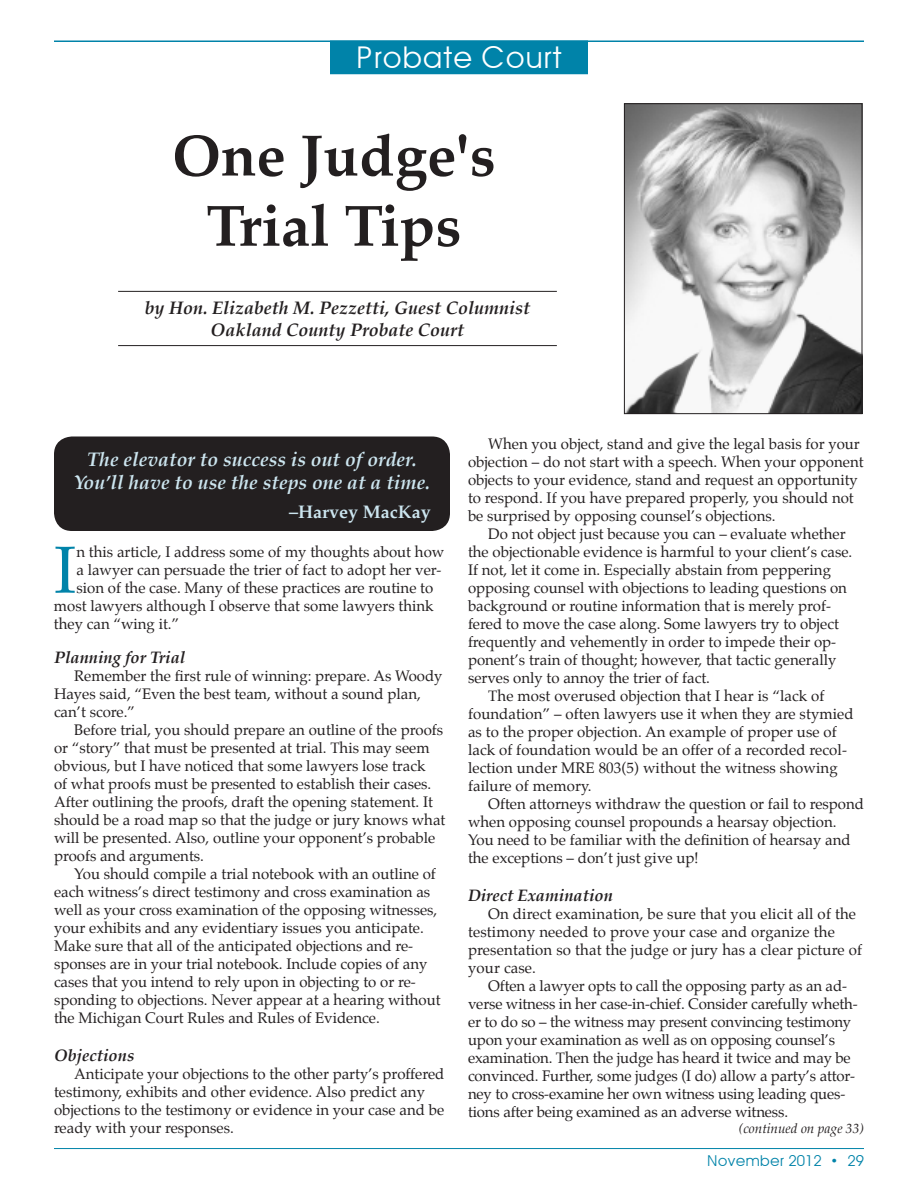
<style>
.page{position:relative;width:918px;height:1188px;background:#fff}
.page>*{position:absolute;margin:0;border:0;box-sizing:border-box;transform-origin:0 0}
.t1{font:66.6px "Palatino";color:#0083a9}
.t2{font:700 58.5px/70.2px "Palatino";color:#231f20;text-align:center}
.t3{font:30px "Avant Garde";color:#fff}
.t4{font:italic 700 19.5px/23.4px "Palatino";color:#cce5ef;text-align:center}
.t5{font:italic 700 18px/21.6px "Palatino";color:#231f20;text-align:center}
.t6{font:700 18px "Palatino";color:#cce5ef}
.t7{font:italic 700 16.5px "Palatino";color:#231f20}
.t8{font:15px/18px "Palatino";color:#231f20}
.t9{font:15px "Avant Garde";color:#0083a9}
.t10{font:italic 13.5px "Palatino";color:#231f20}
</style>
<div class="page">
<hr style="left:54px;top:40px;width:810px;height:2px;background:#0083a9">
<div style="left:330px;top:40px;width:258px;height:34px;background:#0083a9;border:2px solid #0083a9"></div>
<hr style="left:54px;top:1148px;width:810px;height:1px;background:#0083a9">
<img style="left:626px;top:106px;width:234px;height:306px">
<div style="left:624px;top:104px;width:238px;height:310px;border:1px solid #231f20"></div>
<hr style="left:118px;top:291px;width:439px;height:1px;background:#231f20">
<hr style="left:118px;top:345px;width:439px;height:1px;background:#231f20">
<div style="left:54px;top:436px;width:396px;height:95px;background:#231f20;border-radius:18px"></div>
<h3 class="t3" style="left:356px;top:39px;width:208px">Probate Court</h3>
<h2 class="t2" style="left:172px;top:119px;width:325px">One Judge's<br>Trial Tips</h2>
<p class="t5" style="left:145px;top:298px;width:387px">by Hon. Elizabeth M. Pezzetti, Guest Columnist<br>Oakland County Probate Court</p>
<h3 class="t4" style="left:74px;top:448px;width:358px">The elevator to success is out of order.<br>You’ll have to use the steps one at a time.</h3>
<p class="t6" style="left:289px;top:496px;width:143px">–Harvey MacKay</p>
<h1 class="t1" style="left:54px;top:515px;width:24px">I</h1>
<p class="t8" style="left:76px;top:543px;width:369px">n this article, I address some of my thoughts about how</p>
<p class="t8" style="left:76px;top:561px;width:367px">a lawyer can persuade the trier of fact to adopt her ver-</p>
<p class="t8" style="left:76px;top:579px;width:358px">sion of the case. Many of these practices are routine to</p>
<p class="t8" style="left:54px;top:597px;width:381px">most lawyers although I observe that some lawyers think</p>
<p class="t8" style="left:54px;top:615px;width:127px">they can “wing it.”</p>
<p class="t7" style="left:54px;top:645px;width:133px">Planning for Trial</p>
<p class="t8" style="left:54px;top:667px;width:390px;text-indent:20px">Remember the first rule of winning: prepare. As Woody<br>Hayes said, “Even the best team, without a sound plan, can’t score.”</p>
<p class="t8" style="left:54px;top:721px;width:393px;text-indent:20px">Before trial, you should prepare an outline of the proofs or “story” that must be presented at trial. This may seem obvious, but I have noticed that some lawyers lose track<br>of what proofs must be presented to establish their cases.<br>After outlining the proofs, draft the opening statement. It should be a road map so that the judge or jury knows what will be presented. Also, outline your opponent’s probable proofs and arguments.</p>
<p class="t8" style="left:54px;top:865px;width:388px;text-indent:20px">You should compile a trial notebook with an outline of each witness’s direct testimony and cross examination as well as your cross examination of the opposing witnesses, your exhibits and any evidentiary issues you anticipate.<br>Make sure that all of the anticipated objections and re&shy;sponses are in your trial notebook. Include copies of any cases that you intend to rely upon in objecting to or re&shy;sponding to objections. Never appear at a hearing without the Michigan Court Rules and Rules of Evidence.</p>
<p class="t7" style="left:54px;top:1042px;width:82px">Objections</p>
<p class="t8" style="left:54px;top:1065px;width:392px;text-indent:20px">Anticipate your objections to the other party’s proffered testimony, exhibits and other evidence. Also predict any objections to the testimony or evidence in your case and be ready with your responses.</p>
<p class="t8" style="left:468px;top:435px;width:397px;text-indent:20px">When you object, stand and give the legal basis for your objection – do not start with a speech. When your opponent objects to your evidence, stand and request an opportunity to respond. If you have prepared properly, you should not be surprised by opposing counsel’s objections.</p>
<p class="t8" style="left:488px;top:525px;width:359px">Do not object just because you can – evaluate whether</p>
<p class="t8" style="left:468px;top:543px;width:386px">the objectionable evidence is harmful to your client’s case.</p>
<p class="t8" style="left:468px;top:561px;width:365px">If not, let it come in. Especially abstain from peppering</p>
<p class="t8" style="left:468px;top:579px;width:381px">opposing counsel with objections to leading questions on</p>
<p class="t8" style="left:468px;top:597px;width:365px">background or routine information that is merely prof-</p>
<p class="t8" style="left:468px;top:615px;width:372px">fered to move the case along. Some lawyers try to object</p>
<p class="t8" style="left:468px;top:633px;width:370px">frequently and vehemently in order to impede their op-</p>
<p class="t8" style="left:468px;top:651px;width:370px">ponent’s train of thought; however, that tactic generally</p>
<p class="t8" style="left:468px;top:669px;width:244px">serves only to annoy the trier of fact.</p>
<p class="t8" style="left:488px;top:687px;width:338px">The most overused objection that I hear is “lack of</p>
<p class="t8" style="left:468px;top:705px;width:387px">foundation” – often lawyers use it when they are stymied</p>
<p class="t8" style="left:468px;top:723px;width:370px">as to the proper objection. An example of proper use of</p>
<p class="t8" style="left:468px;top:741px;width:381px">lack of foundation would be an offer of a recorded recol-</p>
<p class="t8" style="left:468px;top:759px;width:371px">lection under MRE 803(5) without the witness showing</p>
<p class="t8" style="left:468px;top:777px;width:125px">failure of memory.</p>
<p class="t8" style="left:488px;top:795px;width:377px">Often attorneys withdraw the question or fail to respond</p>
<p class="t8" style="left:468px;top:813px;width:370px">when opposing counsel propounds a hearsay objection.</p>
<p class="t8" style="left:468px;top:831px;width:384px">You need to be familiar with the definition of hearsay and</p>
<p class="t8" style="left:468px;top:849px;width:232px">the exceptions – don’t just give up!</p>
<p class="t7" style="left:468px;top:882px;width:147px">Direct Examination</p>
<p class="t8" style="left:468px;top:904px;width:396px;text-indent:20px">On direct examination, be sure that you elicit all of the testimony needed to prove your case and organize the presentation so that the judge or jury has a clear picture of your case.</p>
<p class="t8" style="left:468px;top:976px;width:391px;text-indent:20px">Often a lawyer opts to call the opposing party as an ad&shy;verse witness in her case-in-chief. Consider carefully wheth&shy;er to do so – the witness may present convincing testimony upon your examination as well as on opposing counsel’s examination. Then the judge has heard it twice and may be convinced. Further, some judges (I do) allow a party’s attor&shy;ney to cross-examine her own witness using leading ques&shy;tions after being examined as an adverse witness.</p>
<p class="t10" style="left:739px;top:1117px;width:127px">(continued on page 33)</p>
<p class="t9" style="left:707px;top:1152px;width:159px">November 2012 • 29</p>
</div>
